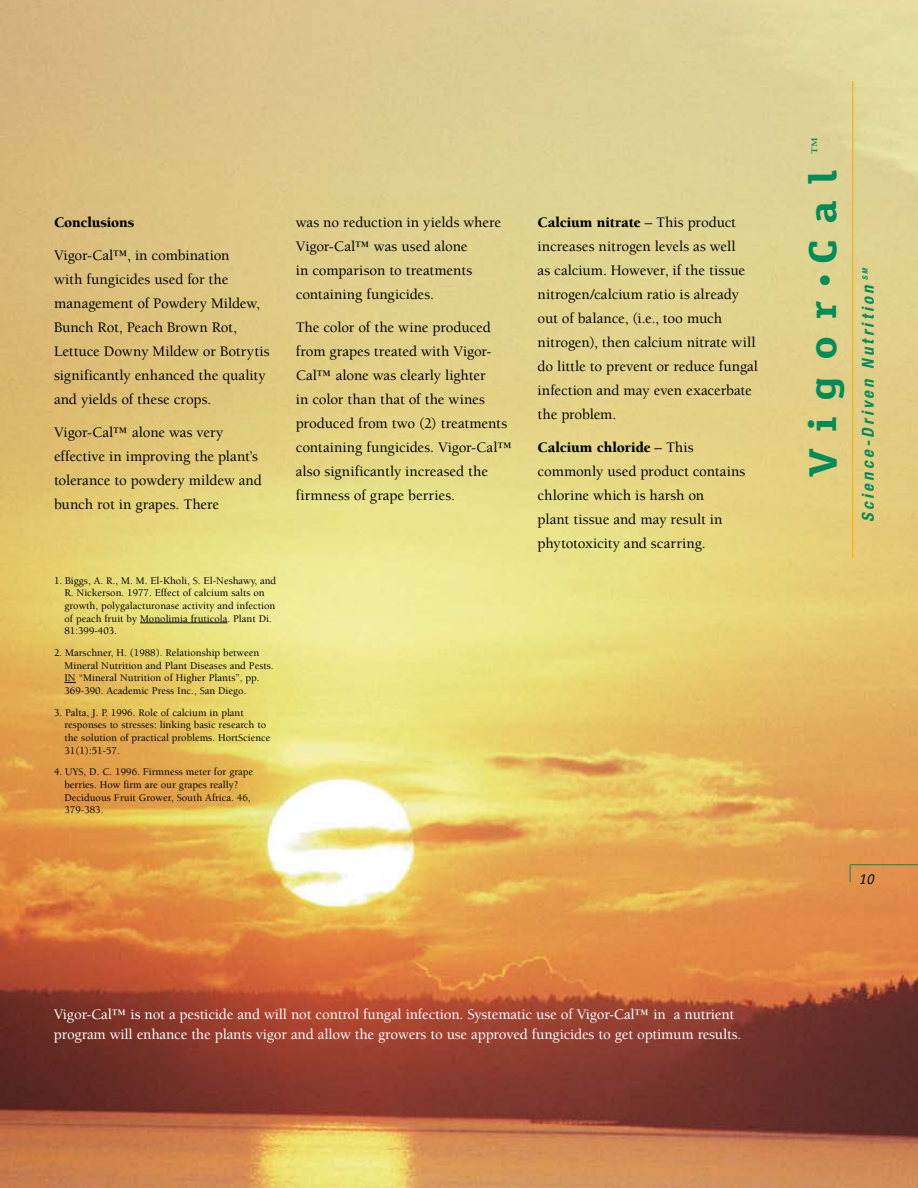
<style>
.page{position:relative;width:918px;height:1188px;background:#fff}
.page>*{position:absolute;margin:0;border:0;box-sizing:border-box;transform-origin:0 0}
.t1{font:700 39px "Officina Serif";letter-spacing:.345em;color:#008c58;scale:1.2 1}
.t2{font:italic 700 condensed 16.5px "Helvetica Neue LT Pro";color:#008c58}
.t3{font:500 15px/24px "Berkeley";letter-spacing:-.005em;color:#000}
.t4{font:500 15px/19.5px "Berkeley";letter-spacing:-.01em;color:#fff}
.t5{font:900 15px "Berkeley";letter-spacing:-.01em;color:#000}
.t6{font:italic 15px "Officina Serif";color:#000}
.t7{font:500 15px "Berkeley";color:#008c58;scale:1.2 1}
.t8{font:500 10.5px/12.6px "Berkeley";color:#000}
.s1{font-weight:900}
.s2{font-size:27px}
</style>
<div class="page">
<img style="left:0;top:0;width:918px;height:1188px">
<hr style="left:850px;top:864px;width:68px;height:1px;background:#008c58">
<svg style="left:850px;top:864px;width:1px;height:18px"></svg>
<hr style="left:852px;top:81px;width:1px;height:477px;background:#ecba25">
<hr style="left:140px;top:623px;width:87px;height:1px;background:#000">
<svg style="left:64px;top:682px;width:12px;height:1px"></svg>
<p class="t5" style="left:54px;top:215px;width:82px">Conclusions</p>
<p class="t3" style="left:54px;top:244px;width:217px">Vigor-Cal™, in combination<br>with fungicides used for the management of Powdery Mildew,<br>Bunch Rot, Peach Brown Rot,<br>Lettuce Downy Mildew or Botrytis significantly enhanced the quality and yields of these crops.</p>
<p class="t3" style="left:54px;top:421px;width:209px">Vigor-Cal™ alone was very effective in improving the plant’s tolerance to powdery mildew and bunch rot in grapes. There</p>
<p class="t3" style="left:296px;top:211px;width:207px">was no reduction in yields where<br>Vigor-Cal™ was used alone<br>in comparison to treatments containing fungicides.</p>
<p class="t3" style="left:296px;top:316px;width:218px">The color of the wine produced from grapes treated with Vigor-<br>Cal™ alone was clearly lighter<br>in color than that of the wines produced from two (2) treatments containing fungicides. Vigor-Cal™ also significantly increased the firmness of grape berries.</p>
<p class="t8" style="left:64px;top:574px;width:213px;text-indent:-10px">1. Biggs, A. R., M. M. El-Kholi, S. El-Neshawy, and R. Nickerson. 1977. Effect of calcium salts on growth, polygalacturonase activity and infection of peach fruit by Monolimia fruticola. Plant Di.<br>81:399-403.</p>
<p class="t8" style="left:64px;top:647px;width:211px;text-indent:-10px">2. Marschner, H. (1988). Relationship between Mineral Nutrition and Plant Diseases and Pests.<br>IN “Mineral Nutrition of Higher Plants”, pp.<br>369-390. Academic Press Inc., San Diego.</p>
<p class="t8" style="left:64px;top:706px;width:208px;text-indent:-10px">3. Palta, J. P. 1996. Role of calcium in plant responses to stresses: linking basic research to the solution of practical problems. HortScience 31(1):51-57.</p>
<p class="t8" style="left:64px;top:766px;width:190px;text-indent:-10px">4. UYS, D. C. 1996. Firmness meter for grape berries. How firm are our grapes really?<br>Deciduous Fruit Grower, South Africa. 46, 379-383.</p>
<p class="t3" style="left:538px;top:211px;width:222px"><span class="s1">Calcium nitrate</span> – This product increases nitrogen levels as well<br>as calcium. However, if the tissue nitrogen/calcium ratio is already out of balance, (i.e., too much nitrogen), then calcium nitrate will do little to prevent or reduce fungal infection and may even exacerbate the problem.</p>
<p class="t3" style="left:538px;top:436px;width:209px"><span class="s1">Calcium chloride</span> – This commonly used product contains chlorine which is harsh on<br>plant tissue and may result in phytotoxicity and scarring.</p>
<p class="t4" style="left:54px;top:1005px;width:689px">Vigor-Cal™ is not a pesticide and will not control fungal infection. Systematic use of Vigor-Cal™ in a nutrient program will enhance the plants vigor and allow the growers to use approved fungicides to get optimum results.</p>
<p class="t7" style="left:809px;top:154px;width:16px;rotate:-90deg">™</p>
<h1 class="t1" style="left:799px;top:477px;width:257px;rotate:-90deg">Vigor<span class="s2">•</span>Cal</h1>
<p class="t2" style="left:858px;top:522px;width:256px;rotate:-90deg">Science-Driven Nutrition <sup>SM</sup></p>
<p class="t6" style="left:860px;top:871px;width:16px">10</p>
</div>
